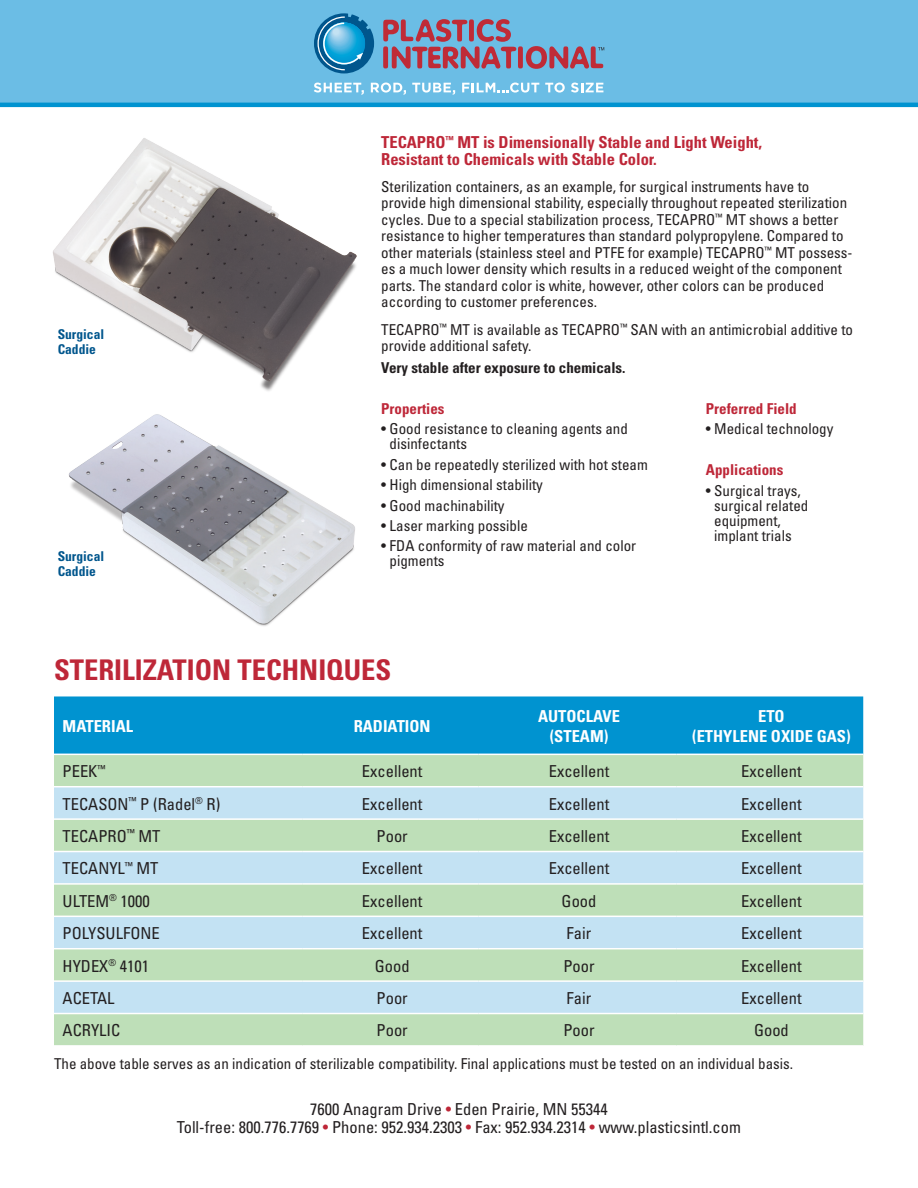
<style>
.page{position:relative;width:918px;height:1188px;background:#fff}
.page>*{position:absolute;margin:0;border:0;box-sizing:border-box;transform-origin:0 0}
.t1{font:700 condensed 28.5px "Univers";color:#be2738}
.t2{font:condensed 16.5px/18px "Univers";color:#231f20;text-align:center}
.t3{font:700 condensed 16.5px/16.5px "Univers";color:#be2738}
.t4{font:700 condensed 16.5px/19.8px "Univers";color:#fff;text-align:center}
.t5{font:condensed 15px/16.5px "Univers";color:#231f20}
.t6{font:700 condensed 15px "Univers";color:#be2738}
.t7{font:700 condensed 15px "Univers";color:#231f20}
.t8{font:700 condensed 13.5px/15px "Univers";color:#00568d}
.s1{color:#be2738}
</style>
<div class="page">
<div style="left:0;top:0;width:918px;height:104px;background:#6bbde5"></div>
<div style="left:54px;top:696px;width:809px;height:58px;background:#0093d0"></div>
<div style="left:54px;top:755px;width:809px;height:290px;background:#bedfb8"></div>
<svg style="left:54px;top:787px;width:809px;height:226px;background:#c1e1da"></svg>
<hr style="left:54px;top:786px;width:249px;height:1px;background:#fff">
<hr style="left:303px;top:786px;width:175px;height:1px;background:#fff">
<hr style="left:478px;top:786px;width:198px;height:1px;background:#fff">
<hr style="left:676px;top:786px;width:187px;height:1px;background:#fff">
<hr style="left:54px;top:818px;width:249px;height:2px;background:#fff">
<hr style="left:303px;top:818px;width:175px;height:2px;background:#fff">
<hr style="left:478px;top:818px;width:198px;height:2px;background:#fff">
<hr style="left:676px;top:818px;width:187px;height:2px;background:#fff">
<hr style="left:54px;top:851px;width:249px;height:1px;background:#fff">
<hr style="left:303px;top:851px;width:175px;height:1px;background:#fff">
<hr style="left:478px;top:851px;width:198px;height:1px;background:#fff">
<hr style="left:676px;top:851px;width:187px;height:1px;background:#fff">
<hr style="left:54px;top:883px;width:249px;height:2px;background:#fff">
<hr style="left:303px;top:883px;width:175px;height:2px;background:#fff">
<hr style="left:478px;top:883px;width:198px;height:2px;background:#fff">
<hr style="left:676px;top:883px;width:187px;height:2px;background:#fff">
<hr style="left:54px;top:916px;width:249px;height:1px;background:#fff">
<hr style="left:303px;top:916px;width:175px;height:1px;background:#fff">
<hr style="left:478px;top:916px;width:198px;height:1px;background:#fff">
<hr style="left:676px;top:916px;width:187px;height:1px;background:#fff">
<hr style="left:54px;top:948px;width:249px;height:1px;background:#fff">
<hr style="left:303px;top:948px;width:175px;height:1px;background:#fff">
<hr style="left:478px;top:948px;width:198px;height:1px;background:#fff">
<hr style="left:676px;top:948px;width:187px;height:1px;background:#fff">
<hr style="left:54px;top:980px;width:249px;height:2px;background:#fff">
<hr style="left:303px;top:980px;width:175px;height:2px;background:#fff">
<hr style="left:478px;top:980px;width:198px;height:2px;background:#fff">
<hr style="left:676px;top:980px;width:187px;height:2px;background:#fff">
<hr style="left:54px;top:1013px;width:249px;height:1px;background:#fff">
<hr style="left:303px;top:1013px;width:175px;height:1px;background:#fff">
<hr style="left:478px;top:1013px;width:198px;height:1px;background:#fff">
<hr style="left:676px;top:1013px;width:187px;height:1px;background:#fff">
<img style="left:53px;top:138px;width:304px;height:253px">
<img style="left:68px;top:414px;width:287px;height:212px">
<svg style="left:314px;top:83px;width:50px;height:12px"></svg>
<svg style="left:371px;top:83px;width:35px;height:12px"></svg>
<svg style="left:412px;top:83px;width:43px;height:12px"></svg>
<svg style="left:462px;top:83px;width:77px;height:10px"></svg>
<svg style="left:545px;top:83px;width:20px;height:10px"></svg>
<svg style="left:571px;top:83px;width:32px;height:10px"></svg>
<svg style="left:314px;top:13px;width:60px;height:60px"></svg>
<svg style="left:383px;top:19px;width:221px;height:50px"></svg>
<hr style="left:0;top:103px;width:918px;height:4px;background:#0093d0">
<p class="t8" style="left:58px;top:326px;width:48px">Surgical<br>Caddie</p>
<p class="t8" style="left:58px;top:549px;width:48px">Surgical<br>Caddie</p>
<p class="t3" style="left:381px;top:134px;width:382px">TECAPRO<sup>™</sup> MT is Dimensionally Stable and Light Weight,<br>Resistant to Chemicals with Stable Color.</p>
<p class="t5" style="left:381px;top:178px;width:473px">Sterilization containers, as an example, for surgical instruments have to provide high dimensional stability, especially throughout repeated sterilization cycles. Due to a special stabilization process, TECAPRO<sup>™</sup> MT shows a better resistance to higher temperatures than standard polypropylene. Compared to other materials (stainless steel and PTFE for example) TECAPRO<sup>™</sup> MT possess&shy;es a much lower density which results in a reduced weight of the component parts. The standard color is white, however, other colors can be produced according to customer preferences.</p>
<p class="t5" style="left:381px;top:321px;width:473px">TECAPRO<sup>™</sup> MT is available as TECAPRO<sup>™</sup> SAN with an antimicrobial additive to provide additional safety.</p>
<p class="t7" style="left:381px;top:359px;width:246px">Very stable after exposure to chemicals.</p>
<p class="t6" style="left:381px;top:399px;width:65px">Properties</p>
<p class="t5" style="left:390px;top:421px;width:240px;line-height:15px;text-indent:-8px">• Good resistance to cleaning agents and disinfectants</p>
<p class="t5" style="left:381px;top:456px;width:268px">• Can be repeatedly sterilized with hot steam</p>
<p class="t5" style="left:381px;top:476px;width:163px">• High dimensional stability</p>
<p class="t5" style="left:381px;top:497px;width:125px">• Good machinability</p>
<p class="t5" style="left:381px;top:517px;width:148px">• Laser marking possible</p>
<p class="t5" style="left:390px;top:538px;width:248px;line-height:15px;text-indent:-8px">• FDA conformity of raw material and color pigments</p>
<p class="t6" style="left:706px;top:399px;width:92px">Preferred Field</p>
<p class="t5" style="left:706px;top:421px;width:129px">• Medical technology</p>
<p class="t6" style="left:706px;top:461px;width:79px">Applications</p>
<p class="t5" style="left:714px;top:482px;width:96px;line-height:15px;text-indent:-8px">• Surgical trays, surgical related equipment, implant trials</p>
<p class="t1" style="left:54px;top:652px;width:339px">STERILIZATION TECHNIQUES</p>
<p class="t4" style="left:63px;top:716px;width:72px">MATERIAL</p>
<p class="t4" style="left:354px;top:716px;width:78px">RADIATION</p>
<p class="t4" style="left:538px;top:706px;width:83px">AUTOCLAVE (STEAM)</p>
<p class="t4" style="left:758px;top:706px;width:28px">ETO</p>
<p class="t4" style="left:692px;top:726px;width:160px">(ETHYLENE OXIDE GAS)</p>
<p class="t2" style="left:63px;top:762px;width:44px">PEEK<sup>™</sup></p>
<p class="t2" style="left:362px;top:762px;width:62px">Excellent</p>
<p class="t2" style="left:549px;top:762px;width:62px">Excellent</p>
<p class="t2" style="left:741px;top:762px;width:62px">Excellent</p>
<p class="t2" style="left:63px;top:794px;width:159px">TECASON<sup>™</sup> P (Radel<sup>®</sup> R)</p>
<p class="t2" style="left:362px;top:794px;width:62px">Excellent</p>
<p class="t2" style="left:549px;top:794px;width:62px">Excellent</p>
<p class="t2" style="left:741px;top:794px;width:62px">Excellent</p>
<p class="t2" style="left:63px;top:827px;width:99px">TECAPRO<sup>™</sup> MT</p>
<p class="t2" style="left:377px;top:827px;width:33px">Poor</p>
<p class="t2" style="left:549px;top:827px;width:62px">Excellent</p>
<p class="t2" style="left:741px;top:827px;width:62px">Excellent</p>
<p class="t2" style="left:63px;top:859px;width:97px">TECANYL<sup>™</sup> MT</p>
<p class="t2" style="left:362px;top:859px;width:62px">Excellent</p>
<p class="t2" style="left:549px;top:859px;width:62px">Excellent</p>
<p class="t2" style="left:741px;top:859px;width:62px">Excellent</p>
<p class="t2" style="left:63px;top:892px;width:89px">ULTEM<sup>®</sup> 1000</p>
<p class="t2" style="left:362px;top:892px;width:62px">Excellent</p>
<p class="t2" style="left:562px;top:892px;width:36px">Good</p>
<p class="t2" style="left:741px;top:892px;width:62px">Excellent</p>
<p class="t2" style="left:63px;top:924px;width:99px">POLYSULFONE</p>
<p class="t2" style="left:362px;top:924px;width:62px">Excellent</p>
<p class="t2" style="left:567px;top:924px;width:26px">Fair</p>
<p class="t2" style="left:741px;top:924px;width:62px">Excellent</p>
<p class="t2" style="left:63px;top:956px;width:88px">HYDEX<sup>®</sup> 4101</p>
<p class="t2" style="left:375px;top:956px;width:36px">Good</p>
<p class="t2" style="left:563px;top:956px;width:33px">Poor</p>
<p class="t2" style="left:741px;top:956px;width:62px">Excellent</p>
<p class="t2" style="left:63px;top:989px;width:53px">ACETAL</p>
<p class="t2" style="left:377px;top:989px;width:33px">Poor</p>
<p class="t2" style="left:567px;top:989px;width:26px">Fair</p>
<p class="t2" style="left:741px;top:989px;width:62px">Excellent</p>
<p class="t2" style="left:63px;top:1021px;width:59px">ACRYLIC</p>
<p class="t2" style="left:377px;top:1021px;width:33px">Poor</p>
<p class="t2" style="left:563px;top:1021px;width:33px">Poor</p>
<p class="t2" style="left:754px;top:1021px;width:36px">Good</p>
<p class="t5" style="left:54px;top:1055px;width:741px">The above table serves as an indication of sterilizable compatibility. Final applications must be tested on an individual basis.</p>
<p class="t2" style="left:177px;top:1100px;width:566px">7600 Anagram Drive <span class="s1">•</span> Eden Prairie, MN 55344<br>Toll-free: 800.776.7769 <span class="s1">•</span> Phone: 952.934.2303 <span class="s1">•</span> Fax: 952.934.2314 <span class="s1">•</span> www.plasticsintl.com</p>
</div>
